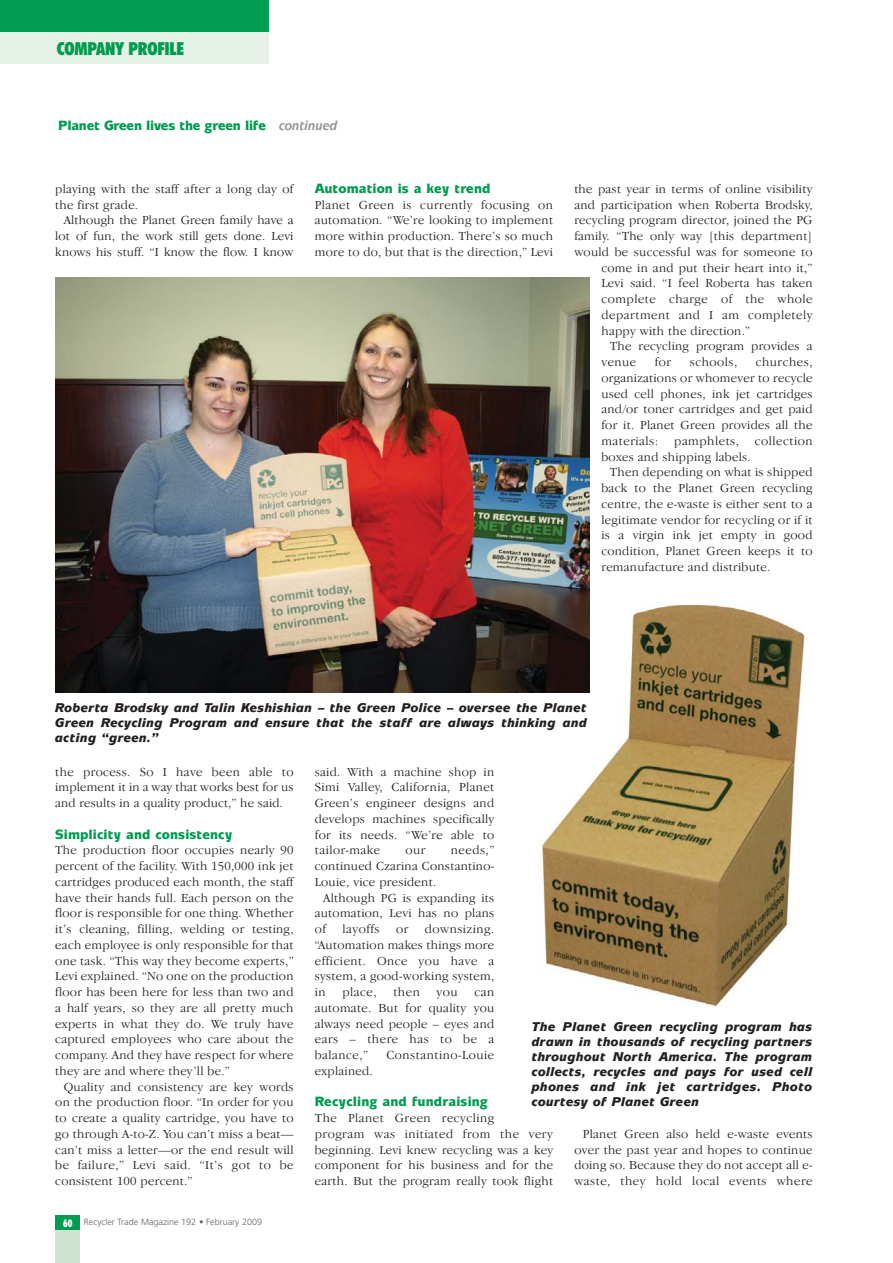
<style>
.page{position:relative;width:893px;height:1263px;background:#fff}
.page>*{position:absolute;margin:0;border:0;box-sizing:border-box;transform-origin:0 0}
.t1{font:900 condensed 18px "Futura BT";letter-spacing:-.015em;color:#009c4f}
.t2{font:900 13.5px "Mixage IT Cby BT";letter-spacing:.005em;color:#009c4f;scale:.95 1}
.t3{font:900 13.5px "Mixage IT Cby BT";letter-spacing:-.02em;color:#009c4f;scale:.95 1}
.t4{font:300 12.75px/15.8px "Garamond IT Cby BT";letter-spacing:.02em;color:#231f20;text-align:justify}
.t5{font:italic 900 12.75px/15px "Mixage IT Cby BT";letter-spacing:.005em;color:#231f20;text-align:justify}
.t6{font:300 12.75px "Garamond IT Cby BT";letter-spacing:.04em;color:#231f20}
.t7{font:300 9px "Frutiger";color:#636466}
.s1{font-weight:700;font-style:italic;color:#939598}
.s2{font-family:"Futura BT";font-weight:900;font-stretch:condensed;font-size:10.5px;color:#fff}
</style>
<div class="page">
<div style="left:0;top:0;width:268px;height:64px;background:#e5f0e6"></div>
<div style="left:56px;top:1215px;width:24px;height:48px;background:#009c4f"></div>
<div style="left:56px;top:1231px;width:24px;height:32px;background:#cde2d0"></div>
<div style="left:0;top:0;width:268px;height:32px;background:#009c4f"></div>
<img style="left:515px;top:593px;width:290px;height:414px">
<img style="left:55px;top:278px;width:534px;height:414px">
<h1 class="t1" style="left:57px;top:41px;width:129px">COMPANY PROFILE</h1>
<p class="t3" style="left:58px;top:120px;width:295px">Planet Green lives the green life <span class="s1">continued</span></p>
<p class="t4" style="left:55px;top:182px;width:240px">playing with the staff after a long day of the first grade.</p>
<p class="t4" style="left:55px;top:213px;width:240px;text-indent:9px">Although the Planet Green family have a lot of fun, the work still gets done. Levi knows his stuff. “I know the flow. I know</p>
<p class="t2" style="left:315px;top:183px;width:186px">Automation is a key trend</p>
<p class="t4" style="left:315px;top:198px;width:240px">Planet Green is currently focusing on automation. “We’re looking to implement more within production. There’s so much more to do, but that is the direction,” Levi</p>
<p class="t4" style="left:574px;top:182px;width:240px">the past year in terms of online visibility</p>
<p class="t4" style="left:574px;top:198px;width:240px">and participation when Roberta Brodsky,</p>
<p class="t4" style="left:574px;top:213px;width:240px">recycling program director, joined the PG</p>
<p class="t4" style="left:574px;top:229px;width:240px">family. “The only way [this department]</p>
<p class="t4" style="left:574px;top:245px;width:240px">would be successful was for someone to</p>
<p class="t4" style="left:601px;top:261px;width:212px">come in and put their heart into it,”</p>
<p class="t4" style="left:601px;top:276px;width:213px">Levi said. “I feel Roberta has taken</p>
<p class="t6" style="left:601px;top:294px;width:213px">complete charge of the whole</p>
<p class="t6" style="left:601px;top:310px;width:212px">department and I am completely</p>
<p class="t4" style="left:601px;top:324px;width:150px">happy with the direction.”</p>
<p class="t4" style="left:610px;top:339px;width:204px">The recycling program provides a</p>
<p class="t4" style="left:601px;top:355px;width:36px">venue</p>
<p class="t4" style="left:655px;top:355px;width:18px">for</p>
<p class="t6" style="left:689px;top:357px;width:49px">schools,</p>
<p class="t4" style="left:601px;top:355px;width:213px;text-indent:154px">churches, organizations or whomever to recycle used cell phones, ink jet cartridges and/or toner cartridges and get paid for it. Planet Green provides all the materials: pamphlets, collection boxes and shipping labels.</p>
<p class="t4" style="left:601px;top:465px;width:213px;text-indent:9px">Then depending on what is shipped back to the Planet Green recycling centre, the e-waste is either sent to a legitimate vendor for recycling or if it is a virgin ink jet empty in good condition, Planet Green keeps it to remanufacture and distribute.</p>
<p class="t5" style="left:55px;top:701px;width:533px">Roberta Brodsky and Talin Keshishian – the Green Police – oversee the Planet Green Recycling Program and ensure that the staff are always thinking and acting “green.”</p>
<p class="t4" style="left:55px;top:765px;width:240px">the process. So I have been able to implement it in a way that works best for us and results in a quality product,” he said.</p>
<p class="t2" style="left:55px;top:829px;width:188px">Simplicity and consistency</p>
<p class="t4" style="left:55px;top:843px;width:240px">The production floor occupies nearly 90 percent of the facility. With 150,000 ink jet cartridges produced each month, the staff have their hands full. Each person on the floor is responsible for one thing. Whether it’s cleaning, filling, welding or testing, each employee is only responsible for that one task. “This way they become experts,” Levi explained. “No one on the production floor has been here for less than two and a half years, so they are all pretty much experts in what they do. We truly have captured employees who care about the company. And they have respect for where they are and where they’ll be.”</p>
<p class="t4" style="left:55px;top:1080px;width:240px;text-indent:9px">Quality and consistency are key words on the production floor. “In order for you to create a quality cartridge, you have to go through A-to-Z. You can’t miss a beat— can’t miss a letter—or the end result will be failure,” Levi said. “It’s got to be consistent 100 percent.”</p>
<p class="t7" style="left:63px;top:1219px;width:200px"><span class="s2">60</span> Recycler Trade Magazine 192 • February 2009</p>
<p class="t4" style="left:315px;top:765px;width:181px">said. With a machine shop in Simi Valley, California, Planet Green’s engineer designs and develops machines specifically for its needs. “We’re able to tailor-make</p>
<p class="t4" style="left:315px;top:843px;width:181px;text-indent:136px">needs,” continued Czarina Constantino-Louie, vice president.</p>
<p class="t4" style="left:315px;top:891px;width:181px;text-indent:9px">Although PG is expanding its automation, Levi has no plans of</p>
<p class="t4" style="left:405px;top:843px;width:21px">our</p>
<p class="t6" style="left:342px;top:924px;width:39px">layoffs</p>
<p class="t4" style="left:396px;top:922px;width:14px">or</p>
<p class="t4" style="left:315px;top:922px;width:181px;text-indent:110px">downsizing. “Automation makes things more efficient. Once you have a system, a good-working system, in</p>
<p class="t4" style="left:342px;top:985px;width:36px">place,</p>
<p class="t4" style="left:393px;top:985px;width:28px">then</p>
<p class="t4" style="left:436px;top:985px;width:23px">you</p>
<p class="t4" style="left:315px;top:985px;width:181px;text-indent:160px">can automate. But for quality you always need people – eyes and ears – there has to be a balance,”</p>
<p class="t5" style="left:531px;top:1021px;width:282px">The Planet Green recycling program has drawn in thousands of recycling partners throughout North America. The program collects, recycles and pays for used cell phones and ink jet cartridges. Photo courtesy of Planet Green</p>
<p class="t6" style="left:386px;top:1050px;width:109px">Constantino-Louie</p>
<p class="t4" style="left:315px;top:1064px;width:59px">explained.</p>
<p class="t2" style="left:315px;top:1097px;width:184px">Recycling and fundraising</p>
<p class="t4" style="left:315px;top:1111px;width:240px;text-align:left">The Planet Green recycling<br>program was initiated from the very beginning. Levi knew recycling was a key component for his business and for the earth. But the program really took flight</p>
<p class="t4" style="left:574px;top:1127px;width:240px;text-indent:9px">Planet Green also held e-waste events over the past year and hopes to continue doing so. Because they do not accept all e&shy;waste, they hold local events where</p>
</div>
